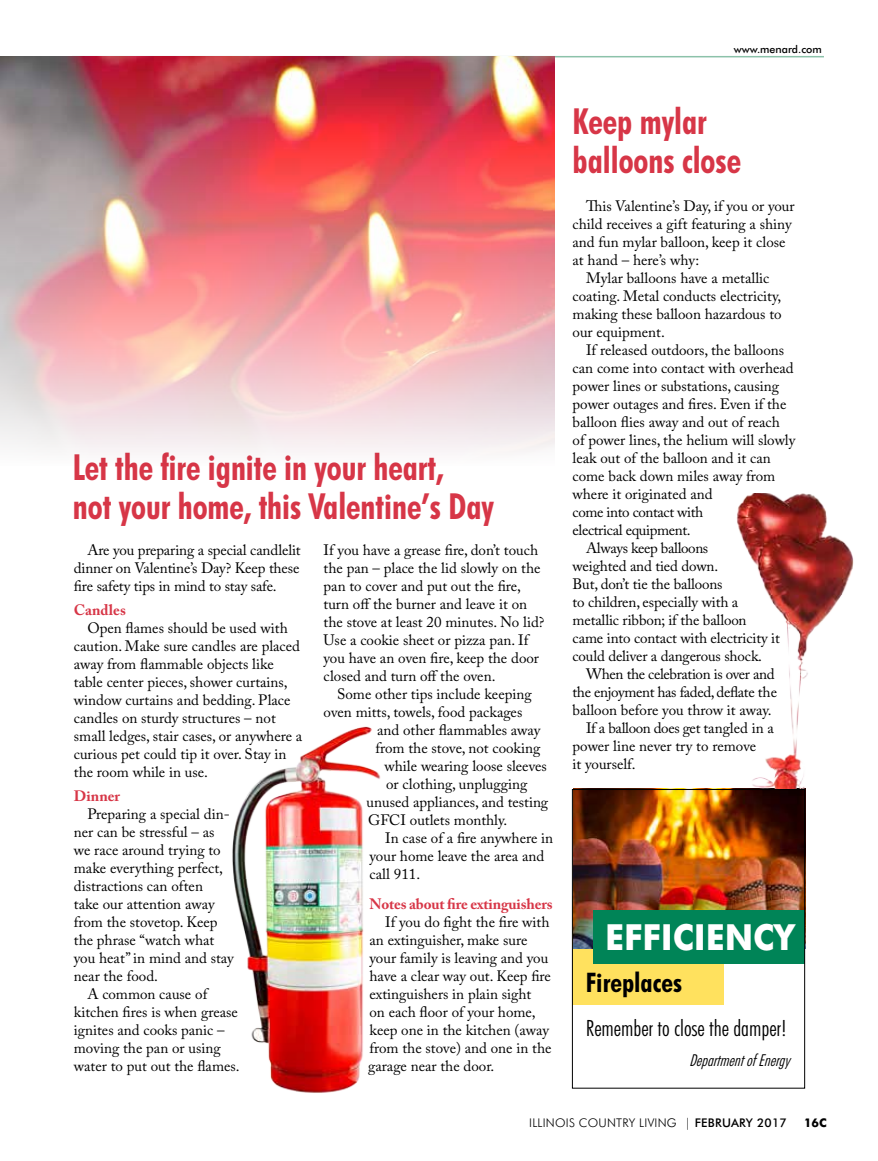
<style>
.page{position:relative;width:878px;height:1161px;background:#fff}
.page>*{position:absolute;margin:0;border:0;box-sizing:border-box;transform-origin:0 0}
.t1{font:700 condensed 36px/39px "Futura BT";color:#d73647;scale:.93 1}
.t2{font:700 36px "Futura BT";color:#fff;scale:.93 1}
.t3{font:700 condensed 27px "Futura BT";color:#000}
.t4{font:300 condensed 22.5px "Futura BT";color:#000}
.t5{font:italic 300 condensed 16.5px "Futura BT";color:#000}
.t6{font:15px/18px "Adobe Caslon Pro";color:#000}
.t7{font:15px "Adobe Caslon Pro";letter-spacing:-.025em;color:#000}
.t8{font:700 15px "Adobe Caslon Pro";letter-spacing:-.01em;color:#d73647}
.t9{font:300 12px "Futura BT";letter-spacing:.02em;color:#000}
.t10{font:700 12px "Futura BT";color:#000}
.t11{font:500 10.65px "Futura BT";color:#000}
.s1{font-weight:500}
</style>
<div class="page">
<hr style="left:72px;top:56px;width:752px;height:1px;background:#8cc2aa">
<img style="left:574px;top:789px;width:231px;height:160px">
<svg style="left:574px;top:896px;width:228px;height:109px;background:#7ba368"></svg>
<div style="left:572px;top:789px;width:232px;height:299px;border:1px solid #000"></div>
<img style="left:0;top:56px;width:554px;height:396px">
<img style="left:695px;top:493px;width:159px;height:296px">
<img style="left:232px;top:726px;width:149px;height:367px">
<p class="t11" style="left:733px;top:43px;width:90px">www.menard.com</p>
<h1 class="t1" style="left:73px;top:447px;width:454px">Let the fire ignite in your heart,<br>not your home, this Valentine’s Day</h1>
<p class="t6" style="left:74px;top:541px;width:228px;text-align:justify;text-indent:14px">Are you preparing a special candlelit dinner on Valentine’s Day? Keep these fire safety tips in mind to stay safe.</p>
<p class="t8" style="left:74px;top:601px;width:53px">Candles</p>
<p class="t6" style="left:74px;top:619px;width:230px;text-indent:14px">Open flames should be used with caution. Make sure candles are placed away from flammable objects like table center pieces, shower curtains, window curtains and bedding. Place candles on sturdy structures – not small ledges, stair cases, or anywhere a curious pet could tip it over. Stay in the room while in use.</p>
<p class="t8" style="left:74px;top:787px;width:48px">Dinner</p>
<p class="t6" style="left:87px;top:805px;width:144px">Preparing a special din-</p>
<p class="t6" style="left:74px;top:823px;width:142px">ner can be stressful – as</p>
<p class="t6" style="left:74px;top:841px;width:148px">we race around trying to</p>
<p class="t6" style="left:74px;top:859px;width:150px">make everything perfect,</p>
<p class="t6" style="left:74px;top:877px;width:131px">distractions can often</p>
<p class="t6" style="left:74px;top:895px;width:142px">take our attention away</p>
<p class="t6" style="left:74px;top:913px;width:145px">from the stovetop. Keep</p>
<p class="t6" style="left:74px;top:931px;width:142px">the phrase “watch what</p>
<p class="t6" style="left:74px;top:949px;width:161px">you heat” in mind and stay</p>
<p class="t6" style="left:74px;top:967px;width:86px">near the food.</p>
<p class="t6" style="left:87px;top:985px;width:121px">A common cause of</p>
<p class="t6" style="left:74px;top:1003px;width:165px">kitchen fires is when grease</p>
<p class="t6" style="left:74px;top:1021px;width:152px">ignites and cooks panic –</p>
<p class="t6" style="left:74px;top:1039px;width:148px">moving the pan or using</p>
<p class="t6" style="left:74px;top:1057px;width:167px">water to put out the flames.</p>
<p class="t6" style="left:323px;top:541px;width:222px">If you have a grease fire, don’t touch the pan – place the lid slowly on the pan to cover and put out the fire, turn off the burner and leave it on the stove at least 20 minutes. No lid?<br>Use a cookie sheet or pizza pan. If you have an oven fire, keep the door closed and turn off the oven.</p>
<p class="t6" style="left:337px;top:685px;width:196px">Some other tips include keeping</p>
<p class="t6" style="left:323px;top:703px;width:200px">oven mitts, towels, food packages</p>
<p class="t6" style="left:377px;top:721px;width:165px">and other flammables away</p>
<p class="t6" style="left:375px;top:739px;width:166px">from the stove, not cooking</p>
<p class="t6" style="left:384px;top:757px;width:164px">while wearing loose sleeves</p>
<p class="t6" style="left:386px;top:775px;width:143px">or clothing, unplugging</p>
<p class="t6" style="left:366px;top:793px;width:183px">unused appliances, and testing</p>
<p class="t6" style="left:368px;top:811px;width:141px">GFCI outlets monthly.</p>
<p class="t6" style="left:385px;top:829px;width:169px">In case of a fire anywhere in</p>
<p class="t6" style="left:369px;top:847px;width:176px">your home leave the area and</p>
<p class="t6" style="left:369px;top:865px;width:52px">call 911.</p>
<p class="t8" style="left:369px;top:895px;width:184px">Notes about fire extinguishers</p>
<p class="t6" style="left:368px;top:913px;width:185px;text-indent:17px">If you do fight the fire with an extinguisher, make sure your family is leaving and you have a clear way out. Keep fire extinguishers in plain sight<br>on each floor of your home, keep one in the kitchen (away from the stove) and one in the garage near the door.</p>
<h1 class="t1" style="left:572px;top:101px;width:183px">Keep mylar balloons close</h1>
<p class="t6" style="left:586px;top:197px;width:210px">This Valentine’s Day, if you or your</p>
<p class="t6" style="left:572px;top:215px;width:221px">child receives a gift featuring a shiny</p>
<p class="t6" style="left:572px;top:233px;width:214px">and fun mylar balloon, keep it close</p>
<p class="t6" style="left:572px;top:251px;width:128px">at hand – here’s why:</p>
<p class="t6" style="left:586px;top:269px;width:185px">Mylar balloons have a metallic</p>
<p class="t6" style="left:572px;top:287px;width:210px">coating. Metal conducts electricity,</p>
<p class="t6" style="left:572px;top:305px;width:210px">making these balloon hazardous to</p>
<p class="t6" style="left:572px;top:323px;width:94px">our equipment.</p>
<p class="t6" style="left:586px;top:341px;width:199px">If released outdoors, the balloons</p>
<p class="t6" style="left:572px;top:359px;width:222px">can come into contact with overhead</p>
<p class="t6" style="left:572px;top:377px;width:208px">power lines or substations, causing</p>
<p class="t6" style="left:572px;top:395px;width:215px">power outages and fires. Even if the</p>
<p class="t6" style="left:572px;top:413px;width:209px">balloon flies away and out of reach</p>
<p class="t6" style="left:572px;top:431px;width:224px">of power lines, the helium will slowly</p>
<p class="t6" style="left:572px;top:449px;width:200px">leak out of the balloon and it can</p>
<p class="t6" style="left:572px;top:467px;width:204px">come back down miles away from</p>
<p class="t6" style="left:572px;top:485px;width:141px">where it originated and</p>
<p class="t7" style="left:572px;top:503px;width:132px">come into contact with</p>
<p class="t7" style="left:572px;top:521px;width:120px">electrical equipment.</p>
<p class="t7" style="left:586px;top:539px;width:124px">Always keep balloons</p>
<p class="t6" style="left:572px;top:557px;width:147px">weighted and tied down.</p>
<p class="t6" style="left:572px;top:575px;width:151px">But, don’t tie the balloons</p>
<p class="t6" style="left:572px;top:593px;width:167px">to children, especially with a</p>
<p class="t6" style="left:572px;top:611px;width:175px">metallic ribbon; if the balloon</p>
<p class="t6" style="left:572px;top:629px;width:209px">came into contact with electricity it</p>
<p class="t6" style="left:572px;top:647px;width:191px">could deliver a dangerous shock.</p>
<p class="t7" style="left:586px;top:665px;width:190px">When the celebration is over and</p>
<p class="t7" style="left:572px;top:683px;width:206px">the enjoyment has faded, deflate the</p>
<p class="t6" style="left:572px;top:701px;width:200px">balloon before you throw it away.</p>
<p class="t7" style="left:586px;top:719px;width:189px">If a balloon does get tangled in a</p>
<p class="t6" style="left:572px;top:737px;width:185px">power line never try to remove</p>
<p class="t6" style="left:572px;top:755px;width:64px">it yourself.</p>
<h1 class="t2" style="left:605px;top:916px;width:205px">EFFICIENCY</h1>
<h2 class="t3" style="left:585px;top:966px;width:98px">Fireplaces</h2>
<h3 class="t4" style="left:585px;top:1014px;width:203px">Remember to close the damper!</h3>
<p class="t5" style="left:689px;top:1050px;width:107px">DepartmentofEnergy</p>
<p class="t9" style="left:529px;top:1116px;width:259px">ILLINOIS COUNTRY LIVING | <span class="s1">FEBRUARY 2017</span></p>
<p class="t10" style="left:804px;top:1116px;width:24px">16c</p>
</div>
